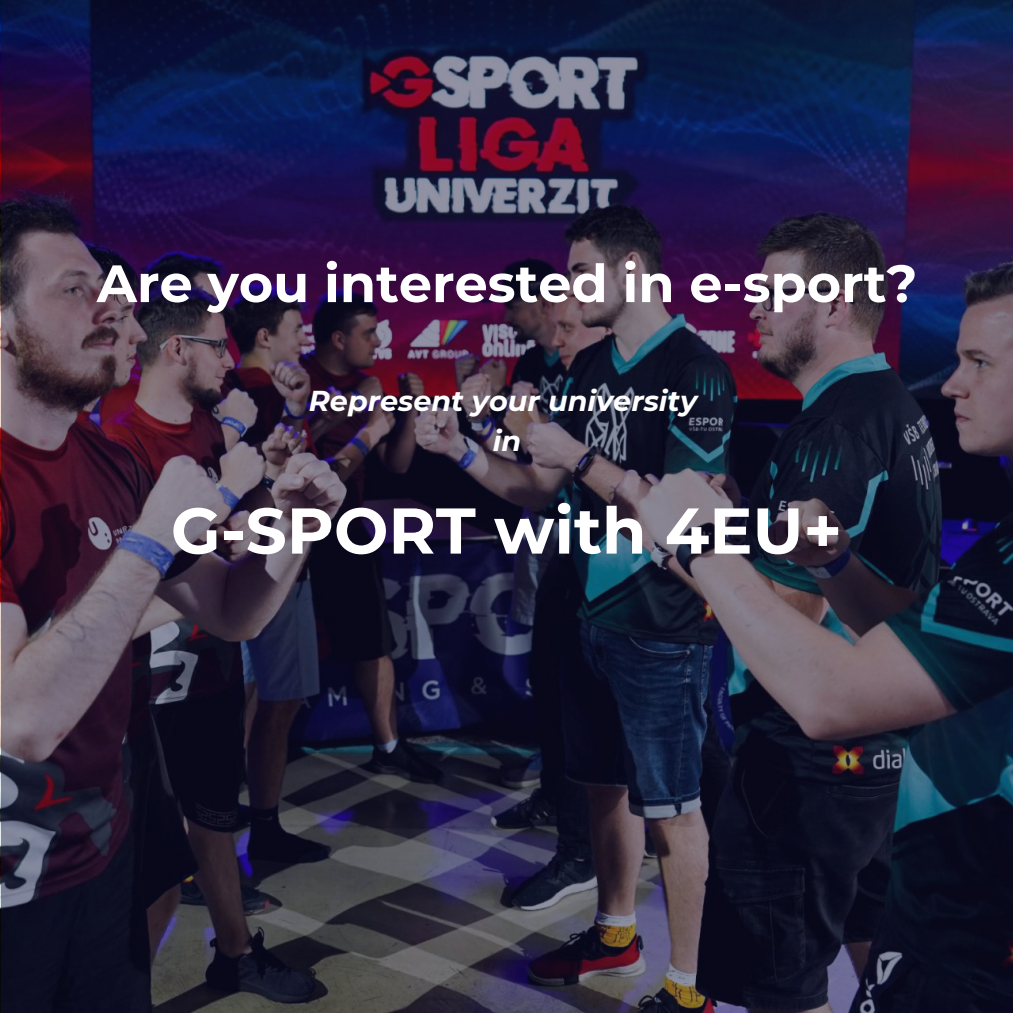
<style>
.page{position:relative;width:1013px;height:1013px;background:#fff}
.page>*{position:absolute;margin:0;border:0;box-sizing:border-box;transform-origin:0 0}
.t1{font:700 64.5px "Montserrat";color:#fff}
.t2{font:700 52.38px "Montserrat";color:#fff}
.t3{font:italic 700 28.75px "Montserrat";color:#fff}
</style>
<div class="page">
<img style="left:1px;top:0;width:1011px;height:1012px">
<p class="t2" style="left:97px;top:251px;width:822px">Are you interested in e-sport?</p>
<p class="t3" style="left:309px;top:383px;width:390px">Represent your university</p>
<p class="t3" style="left:493px;top:423px;width:30px">in</p>
<p class="t1" style="left:171px;top:491px;width:672px">G-SPORT with 4EU+</p>
</div>
